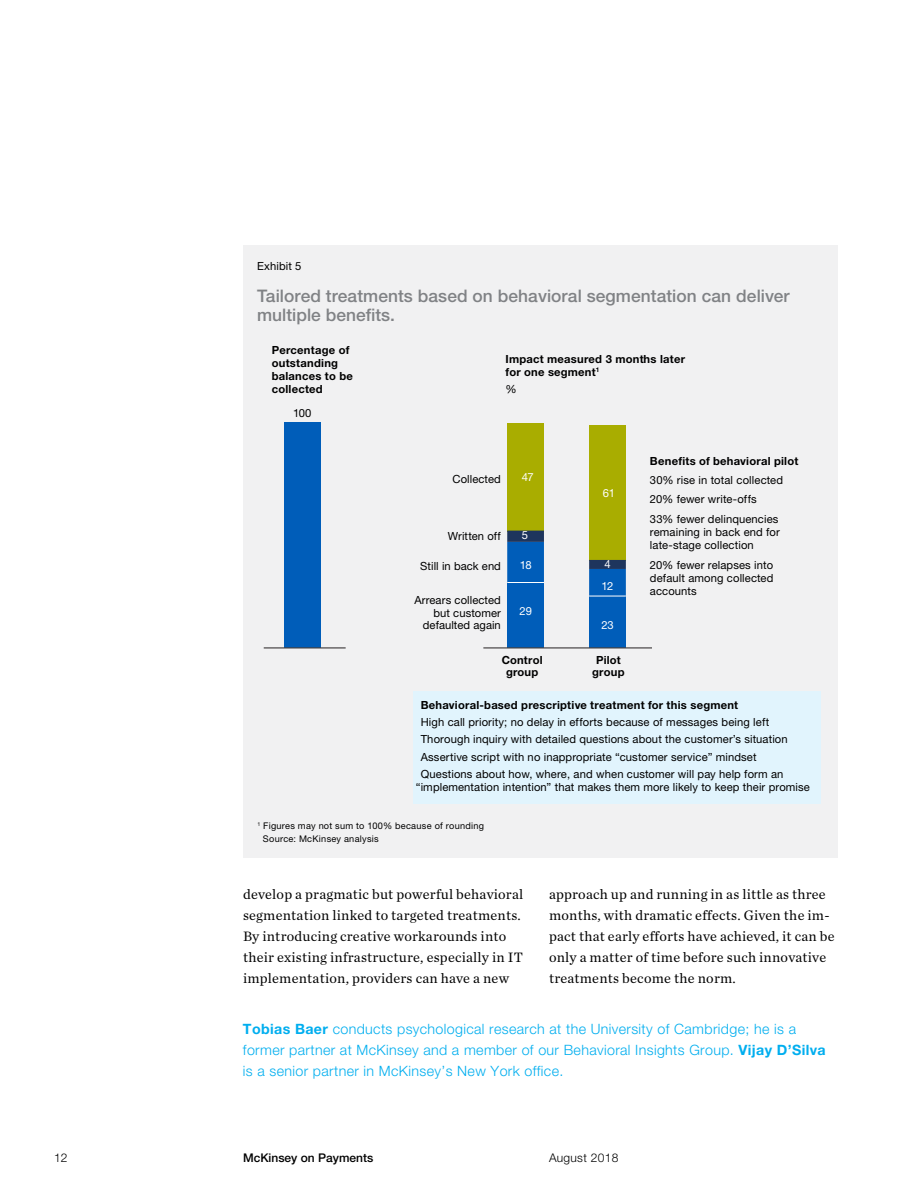
<style>
.page{position:relative;width:918px;height:1188px;background:#fff}
.page>*{position:absolute;margin:0;border:0;box-sizing:border-box;transform-origin:0 0}
.t1{font:500 17.4px/19.4px "Helvetica Neue LT Std";letter-spacing:.005em;color:#808285}
.t2{font:14.25px/21px "Chronicle Text G1";letter-spacing:.015em;color:#000}
.t3{font:300 14.25px/21px "Helvetica Neue LT Std";letter-spacing:.025em;color:#00aeef}
.t4{font:500 12px "Helvetica Neue LT Std";color:#000}
.t5{font:300 12px "Helvetica Neue LT Std";letter-spacing:.025em;color:#000}
.t6{font:11.25px/13.2px "Helvetica Neue LT Std";letter-spacing:.01em;color:#000}
.t7{font:700 11.25px/13.2px "Helvetica Neue LT Std";letter-spacing:.02em;color:#000;text-align:center}
.t8{font:11.25px "Helvetica Neue LT Std";letter-spacing:-.03em;color:#fff}
.t9{font:9.15px/13.2px "Helvetica Neue LT Std";letter-spacing:.03em;color:#000}
.s1{font-weight:700}
</style>
<div class="page">
<div style="left:243px;top:245px;width:594px;height:613px;background:#f1f1f2"></div>
<div style="left:413px;top:691px;width:408px;height:113px;background:#e1f4fd"></div>
<div style="left:589px;top:425px;width:37px;height:135px;background:#a9ad00"></div>
<div style="left:507px;top:423px;width:37px;height:109px;background:#a9ad00"></div>
<div style="left:589px;top:596px;width:37px;height:52px;background:#005db9"></div>
<div style="left:507px;top:583px;width:37px;height:65px;background:#005db9"></div>
<div style="left:284px;top:422px;width:37px;height:226px;background:#005db9"></div>
<svg style="left:507px;top:531px;width:119px;height:65px"></svg>
<hr style="left:264px;top:648px;width:82px;height:1px;background:#231f20">
<hr style="left:483px;top:648px;width:169px;height:1px;background:#231f20">
<hr style="left:507px;top:582px;width:37px;height:1px;background:#fff">
<hr style="left:589px;top:596px;width:37px;height:1px;background:#fff">
<p class="t6" style="left:257px;top:259px;width:46px">Exhibit 5</p>
<h1 class="t1" style="left:257px;top:286px;width:534px">Tailored treatments based on behavioral segmentation can deliver multiple benefits.</h1>
<p class="t7" style="left:272px;top:343px;width:83px;text-align:left">Percentage of outstanding balances to be collected</p>
<p class="t6" style="left:293px;top:407px;width:20px">100</p>
<p class="t7" style="left:505px;top:352px;width:181px;text-align:left">Impact measured 3 months later for one segment<sup>1</sup></p>
<p class="t6" style="left:505px;top:383px;width:13px">%</p>
<p class="t6" style="left:453px;top:473px;width:50px">Collected</p>
<p class="t8" style="left:522px;top:470px;width:14px">47</p>
<p class="t8" style="left:603px;top:487px;width:14px">61</p>
<p class="t6" style="left:448px;top:529px;width:54px">Written off</p>
<p class="t8" style="left:522px;top:529px;width:8px">5</p>
<p class="t6" style="left:420px;top:560px;width:82px">Still in back end</p>
<p class="t6" style="left:414px;top:594px;width:88px;line-height:12.3px;text-align:right">Arrears collected but customer defaulted again</p>
<p class="t8" style="left:520px;top:559px;width:13px">18</p>
<p class="t8" style="left:519px;top:605px;width:14px">29</p>
<p class="t8" style="left:604px;top:557px;width:8px">4</p>
<p class="t8" style="left:602px;top:579px;width:13px">12</p>
<p class="t8" style="left:601px;top:618px;width:14px">23</p>
<p class="t7" style="left:502px;top:653px;width:42px;line-height:12.3px">Control group</p>
<p class="t7" style="left:592px;top:653px;width:34px;line-height:12.3px">Pilot group</p>
<p class="t7" style="left:650px;top:454px;width:150px">Benefits of behavioral pilot</p>
<p class="t6" style="left:650px;top:470px;width:135px;line-height:19.4px">30% rise in total collected<br>20% fewer write-offs<br>33% fewer delinquencies</p>
<p class="t6" style="left:650px;top:525px;width:131px">remaining in back end for late-stage collection</p>
<p class="t6" style="left:650px;top:558px;width:125px;text-align:justify">20% fewer relapses into default among collected accounts</p>
<p class="t7" style="left:421px;top:698px;width:319px">Behavioral-based prescriptive treatment for this segment</p>
<p class="t6" style="left:421px;top:713px;width:369px;line-height:17.4px">High call priority; no delay in efforts because of messages being left Thorough inquiry with detailed questions about the customer’s situation Assertive script with no inappropriate “customer service” mindset Questions about how, where, and when customer will pay help form an</p>
<p class="t6" style="left:416px;top:781px;width:396px">“implementation intention” that makes them more likely to keep their promise</p>
<p class="t9" style="left:263px;top:819px;width:223px;text-indent:-5px"><sup>1</sup> Figures may not sum to 100% because of rounding<br>Source: McKinsey analysis</p>
<p class="t2" style="left:243px;top:883px;width:282px">develop a pragmatic but powerful behavioral segmentation linked to targeted treatments.<br>By introducing creative workarounds into their existing infrastructure, especially in IT implementation, providers can have a new</p>
<p class="t2" style="left:549px;top:883px;width:287px">approach up and running in as little as three months, with dramatic effects. Given the im&shy;pact that early efforts have achieved, it can be only a matter of time before such innovative treatments become the norm.</p>
<p class="t3" style="left:243px;top:1018px;width:584px"><span class="s1">Tobias Baer</span> conducts psychological research at the University of Cambridge; he is a former partner at McKinsey and a member of our Behavioral Insights Group. <span class="s1">Vijay D’Silva </span>is a senior partner in McKinsey’s New York office.</p>
<p class="t5" style="left:54px;top:1150px;width:15px">12</p>
<p class="t4" style="left:243px;top:1150px;width:132px">McKinsey on Payments</p>
<p class="t5" style="left:549px;top:1150px;width:71px">August 2018</p>
</div>
